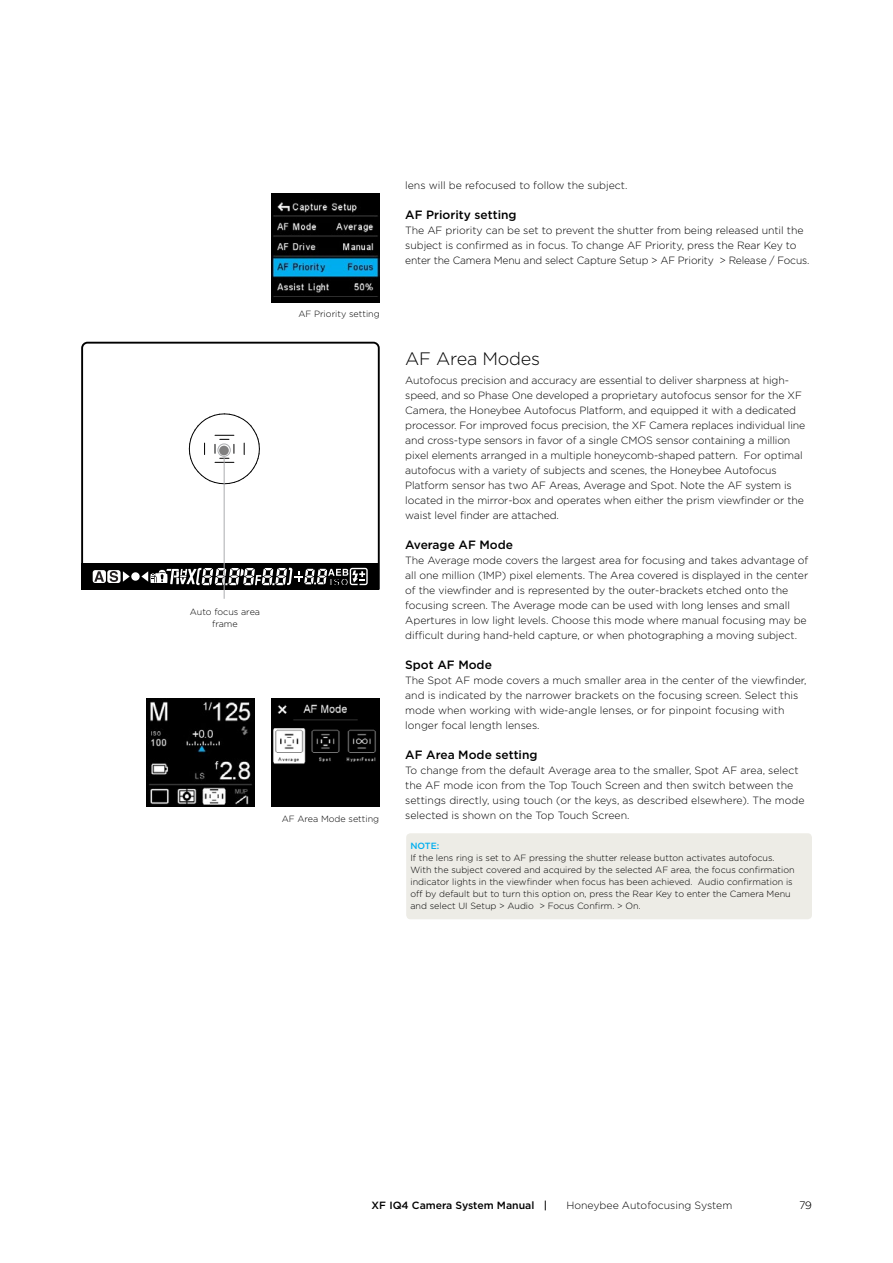
<style>
.page{position:relative;width:893px;height:1263px;background:#fff}
.page>*{position:absolute;margin:0;border:0;box-sizing:border-box;transform-origin:0 0}
.Sub_header{font:300 18px "Gotham";letter-spacing:-.01em;color:#000}
.Body_Headline_no_TOC{font:500 12px "Gotham";color:#000}
.Body_Paragraph{font:300 10.5px/15px "Gotham";letter-spacing:-.01em;color:#000}
.t1{font:500 10.5px "Gotham";color:#000}
.t2{font:200 10.5px "Gotham";color:#000}
.Note_text{font:300 9px/12px "Gotham";color:#000}
.Item_Description{font:300 9px/12px "Gotham";color:#000;text-align:center}
.t3{font:500 9px "Gotham";color:#00aeef}
</style>
<div class="page">
<img style="left:272px;top:194px;width:108px;height:108px">
<img style="left:147px;top:698px;width:108px;height:108px">
<img style="left:272px;top:698px;width:108px;height:108px">
<svg style="left:81px;top:342px;width:299px;height:247px"></svg>
<svg style="left:219px;top:446px;width:10px;height:9px"></svg>
<div style="left:218px;top:444px;width:13px;height:13px;border:1px solid #abadb0;border-radius:50%"></div>
<hr style="left:224px;top:457px;width:1px;height:142px;background:#abadb0">
<div style="left:406px;top:833px;width:406px;height:86px;background:#edece6;border-radius:4px"></div>
<p class="Item_Description" style="left:190px;top:605px;width:72px">Auto focus area frame</p>
<p class="Item_Description" style="left:298px;top:308px;width:83px">AF Priority setting</p>
<p class="Body_Paragraph" style="left:405px;top:178px;width:224px">lens will be refocused to follow the subject.</p>
<p class="Body_Headline_no_TOC" style="left:405px;top:207px;width:113px">AF Priority setting</p>
<p class="Body_Paragraph" style="left:405px;top:223px;width:406px">The AF priority can be set to prevent the shutter from being released until the subject is confirmed as in focus. To change AF Priority, press the Rear Key to enter the Camera Menu and select Capture Setup &gt; AF Priority &gt; Release / Focus.</p>
<p class="Sub_header" style="left:405px;top:347px;width:136px">AF Area Modes</p>
<p class="Body_Paragraph" style="left:405px;top:373px;width:402px">Autofocus precision and accuracy are essential to deliver sharpness at high&shy;speed, and so Phase One developed a proprietary autofocus sensor for the XF Camera, the Honeybee Autofocus Platform, and equipped it with a dedicated processor. For improved focus precision, the XF Camera replaces individual line and cross-type sensors in favor of a single CMOS sensor containing a million pixel elements arranged in a multiple honeycomb-shaped pattern. For optimal autofocus with a variety of subjects and scenes, the Honeybee Autofocus Platform sensor has two AF Areas, Average and Spot. Note the AF system is located in the mirror-box and operates when either the prism viewfinder or the waist level finder are attached.</p>
<p class="Body_Headline_no_TOC" style="left:405px;top:537px;width:109px">Average AF Mode</p>
<p class="Body_Paragraph" style="left:405px;top:553px;width:405px">The Average mode covers the largest area for focusing and takes advantage of all one million (1MP) pixel elements. The Area covered is displayed in the center of the viewfinder and is represented by the outer-brackets etched onto the focusing screen. The Average mode can be used with long lenses and small Apertures in low light levels. Choose this mode where manual focusing may be difficult during hand-held capture, or when photographing a moving subject.</p>
<p class="Body_Headline_no_TOC" style="left:405px;top:657px;width:88px">Spot AF Mode</p>
<p class="Body_Paragraph" style="left:405px;top:673px;width:403px">The Spot AF mode covers a much smaller area in the center of the viewfinder, and is indicated by the narrower brackets on the focusing screen. Select this mode when working with wide-angle lenses, or for pinpoint focusing with longer focal length lenses.</p>
<p class="Body_Headline_no_TOC" style="left:405px;top:747px;width:134px">AF Area Mode setting</p>
<p class="Body_Paragraph" style="left:405px;top:763px;width:401px">To change from the default Average area to the smaller, Spot AF area, select the AF mode icon from the Top Touch Screen and then switch between the settings directly, using touch (or the keys, as described elsewhere). The mode</p>
<p class="Item_Description" style="left:282px;top:813px;width:99px">AF Area Mode setting</p>
<p class="Body_Paragraph" style="left:405px;top:808px;width:226px">selected is shown on the Top Touch Screen.</p>
<p class="t3" style="left:410px;top:839px;width:30px">NOTE:</p>
<p class="Note_text" style="left:410px;top:851px;width:386px">If the lens ring is set to AF pressing the shutter release button activates autofocus.<br>With the subject covered and acquired by the selected AF area, the focus confirmation indicator lights in the viewfinder when focus has been achieved. Audio confirmation is off by default but to turn this option on, press the Rear Key to enter the Camera Menu and select UI Setup &gt; Audio &gt; Focus Confirm. &gt; On.</p>
<p class="t1" style="left:372px;top:1198px;width:177px">XF IQ4 Camera System Manual |</p>
<p class="Body_Paragraph" style="left:566px;top:1198px;width:167px">Honeybee Autofocusing System</p>
<p class="t2" style="left:800px;top:1199px;width:14px">79</p>
</div>
